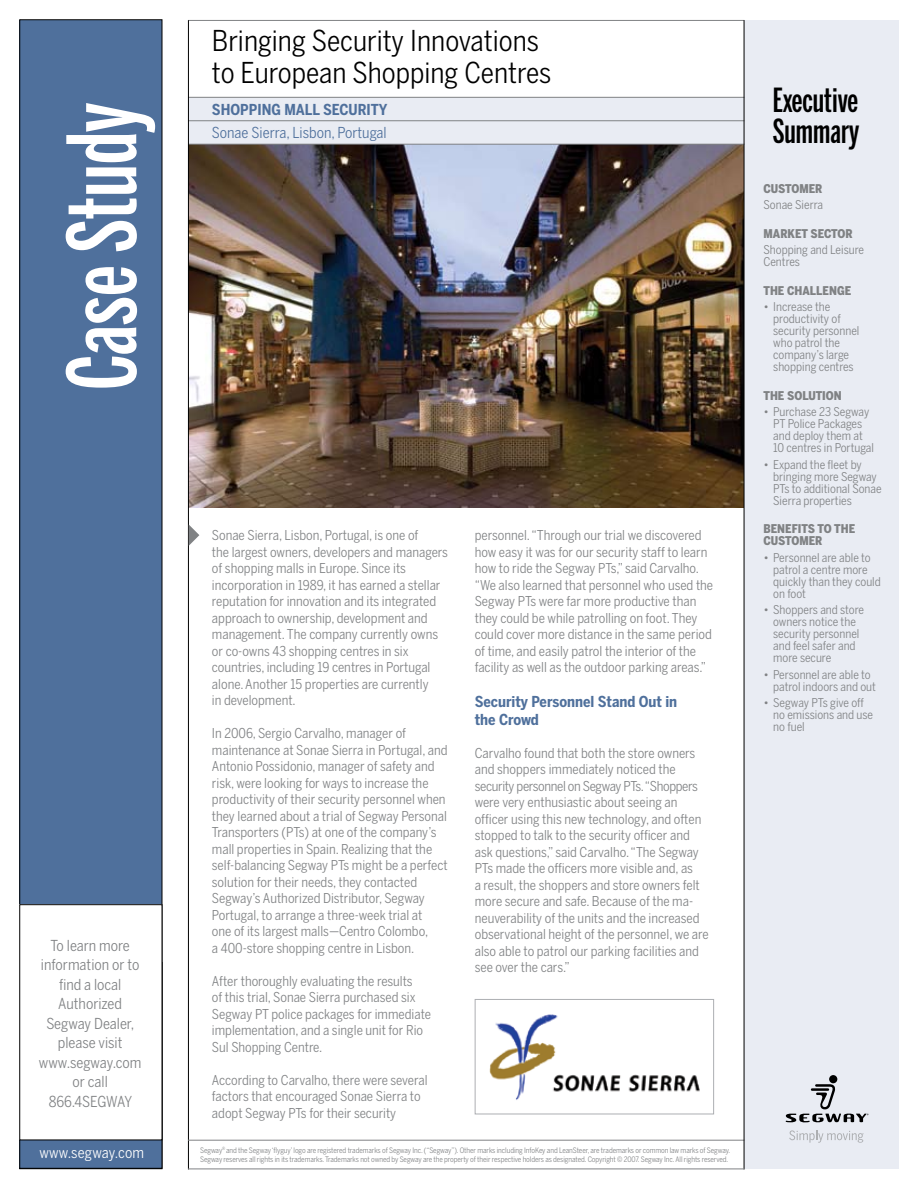
<style>
.page{position:relative;width:918px;height:1188px;background:#fff}
.page>*{position:absolute;margin:0;border:0;box-sizing:border-box;transform-origin:0 0}
.t1{font:500 94.5px "Benton Sans Extra Comp";color:#fff}
.t2{font:500 33px/31.5px "Benton Sans Extra Comp";color:#000}
.t3{font:28.5px/32.2px "Benton Sans Cond";color:#000}
.t4{font:15px/19.5px "Benton Sans Cond";color:#808284;text-align:center}
.t5{font:700 15px/18px "Benton Sans Cond";color:#4f709c}
.t6{font:15px "Benton Sans Cond";color:#4f709c}
.t7{font:15px "Benton Sans Cond";letter-spacing:.01em;color:#fff}
.t8{font:13.5px/16.5px "Benton Sans Cond";color:#808284}
.t9{font:12px/12px "Benton Sans Cond";color:#808284}
.t10{font:900 12px/12px "Benton Sans Cond";color:#808284}
.t11{font:7.5px/9px "Benton Sans Cond";letter-spacing:-.01em;color:#808284}
</style>
<div class="page">
<img style="left:189px;top:145px;width:555px;height:363px">
<div style="left:20px;top:20px;width:142px;height:1149px;background:#4f709c"></div>
<div style="left:20px;top:905px;width:142px;height:235px;background:#fff"></div>
<div style="left:188px;top:98px;width:556px;height:46px;background:#e9ecf3"></div>
<div style="left:744px;top:20px;width:154px;height:1149px;background:#e9ecf3"></div>
<hr style="left:188px;top:20px;width:556px;height:1px;background:#808284">
<hr style="left:188px;top:120px;width:556px;height:1px;background:#808284">
<hr style="left:188px;top:97px;width:556px;height:1px;background:#808284">
<hr style="left:188px;top:144px;width:556px;height:1px;background:#808284">
<hr style="left:188px;top:20px;width:1px;height:1149px;background:#000">
<hr style="left:188px;top:1140px;width:556px;height:1px;background:#808284">
<hr style="left:744px;top:20px;width:1px;height:1149px;background:#000">
<hr style="left:188px;top:1169px;width:556px;height:1px;background:#808284">
<div style="left:829px;top:1075px;width:8px;height:8px;background:#000;border-radius:50%"></div>
<svg style="left:786px;top:1084px;width:82px;height:38px"></svg>
<svg style="left:789px;top:1130px;width:74px;height:13px"></svg>
<svg style="left:189px;top:525px;width:10px;height:21px"></svg>
<img style="left:489px;top:1014px;width:211px;height:86px">
<div style="left:475px;top:999px;width:239px;height:115px;border:1px solid #adafb2"></div>
<h1 class="t1" style="left:48px;top:390px;width:288px;rotate:-90deg">Case Study</h1>
<p class="t4" style="left:39px;top:936px;width:104px">To learn more information or to find a local<br>Authorized<br>Segway Dealer, please visit www.segway.com or call<br>866.4SEGWAY</p>
<p class="t7" style="left:40px;top:1144px;width:106px">www.segway.com</p>
<h3 class="t3" style="left:212px;top:24px;width:341px">Bringing Security Innovations to European Shopping Centres</h3>
<p class="t5" style="left:212px;top:101px;width:177px">SHOPPING MALL SECURITY</p>
<p class="t6" style="left:212px;top:124px;width:176px">Sonae Sierra, Lisbon, Portugal</p>
<p class="t8" style="left:212px;top:527px;width:238px">Sonae Sierra, Lisbon, Portugal, is one of<br>the largest owners, developers and managers of shopping malls in Europe. Since its incorporation in 1989, it has earned a stellar reputation for innovation and its integrated approach to ownership, development and management. The company currently owns or co-owns 43 shopping centres in six countries, including 19 centres in Portugal alone. Another 15 properties are currently<br>in development.</p>
<p class="t8" style="left:212px;top:725px;width:237px">In 2006, Sergio Carvalho, manager of maintenance at Sonae Sierra in Portugal, and Antonio Possidonio, manager of safety and risk, were looking for ways to increase the productivity of their security personnel when they learned about a trial of Segway Personal Transporters (PTs) at one of the company’s mall properties in Spain. Realizing that the self-balancing Segway PTs might be a perfect solution for their needs, they contacted Segway’s Authorized Distributor, Segway Portugal, to arrange a three-week trial at<br>one of its largest malls—Centro Colombo,<br>a 400-store shopping centre in Lisbon.</p>
<p class="t8" style="left:212px;top:973px;width:221px">After thoroughly evaluating the results<br>of this trial, Sonae Sierra purchased six Segway PT police packages for immediate implementation, and a single unit for Rio Sul Shopping Centre.</p>
<p class="t8" style="left:212px;top:1072px;width:217px">According to Carvalho, there were several factors that encouraged Sonae Sierra to adopt Segway PTs for their security</p>
<p class="t11" style="left:200px;top:1145px;width:532px">Segway<sup>®</sup> and the Segway ‘flyguy’ logo are registered trademarks of Segway Inc. (“Segway”). Other marks including InfoKey and LeanSteer, are trademarks or common law marks of Segway.<br>Segway reserves all rights in its trademarks. Trademarks not owned by Segway are the property of their respective holders as designated. Copyright © 2007. Segway Inc. All rights reserved.</p>
<p class="t8" style="left:475px;top:527px;width:240px">personnel. “Through our trial we discovered how easy it was for our security staff to learn how to ride the Segway PTs,” said Carvalho. “We also learned that personnel who used the Segway PTs were far more productive than they could be while patrolling on foot. They could cover more distance in the same period of time, and easily patrol the interior of the facility as well as the outdoor parking areas.”</p>
<p class="t5" style="left:475px;top:692px;width:204px">Security Personnel Stand Out in the Crowd</p>
<p class="t8" style="left:475px;top:745px;width:236px">Carvalho found that both the store owners and shoppers immediately noticed the security personnel on Segway PTs. “Shoppers were very enthusiastic about seeing an officer using this new technology, and often stopped to talk to the security officer and ask questions,” said Carvalho. “The Segway PTs made the officers more visible and, as<br>a result, the shoppers and store owners felt more secure and safe. Because of the ma&shy;neuverability of the units and the increased observational height of the personnel, we are also able to patrol our parking facilities and see over the cars.”</p>
<h2 class="t2" style="left:773px;top:84px;width:88px">Executive<br>Summary</h2>
<p class="t10" style="left:764px;top:182px;width:61px">CUSTOMER</p>
<p class="t9" style="left:764px;top:199px;width:61px">Sonae Sierra</p>
<p class="t10" style="left:764px;top:227px;width:91px">MARKET SECTOR</p>
<p class="t9" style="left:764px;top:244px;width:102px">Shopping and Leisure<br>Centres</p>
<p class="t10" style="left:764px;top:284px;width:89px">THE CHALLENGE</p>
<p class="t9" style="left:773px;top:301px;width:88px;text-indent:-10px">• Increase the productivity of security personnel who patrol the company’s large shopping centres</p>
<p class="t10" style="left:764px;top:389px;width:80px">THE SOLUTION</p>
<p class="t9" style="left:773px;top:406px;width:102px;text-indent:-10px">• Purchase 23 Segway<br>PT Police Packages and deploy them at<br>10 centres in Portugal</p>
<p class="t9" style="left:773px;top:458px;width:110px;text-indent:-10px">• Expand the fleet by bringing more Segway<br>PTs to additional Sonae<br>Sierra properties</p>
<p class="t10" style="left:764px;top:523px;width:93px">BENEFITS TO THE<br>CUSTOMER</p>
<p class="t9" style="left:773px;top:551px;width:109px;text-indent:-10px">• Personnel are able to patrol a centre more quickly than they could on foot</p>
<p class="t9" style="left:773px;top:604px;width:92px;text-indent:-10px">• Shoppers and store owners notice the security personnel and feel safer and more secure</p>
<p class="t9" style="left:773px;top:668px;width:104px;text-indent:-10px">• Personnel are able to patrol indoors and out</p>
<p class="t9" style="left:773px;top:697px;width:101px;text-indent:-10px">• Segway PTs give off no emissions and use no fuel</p>
</div>
